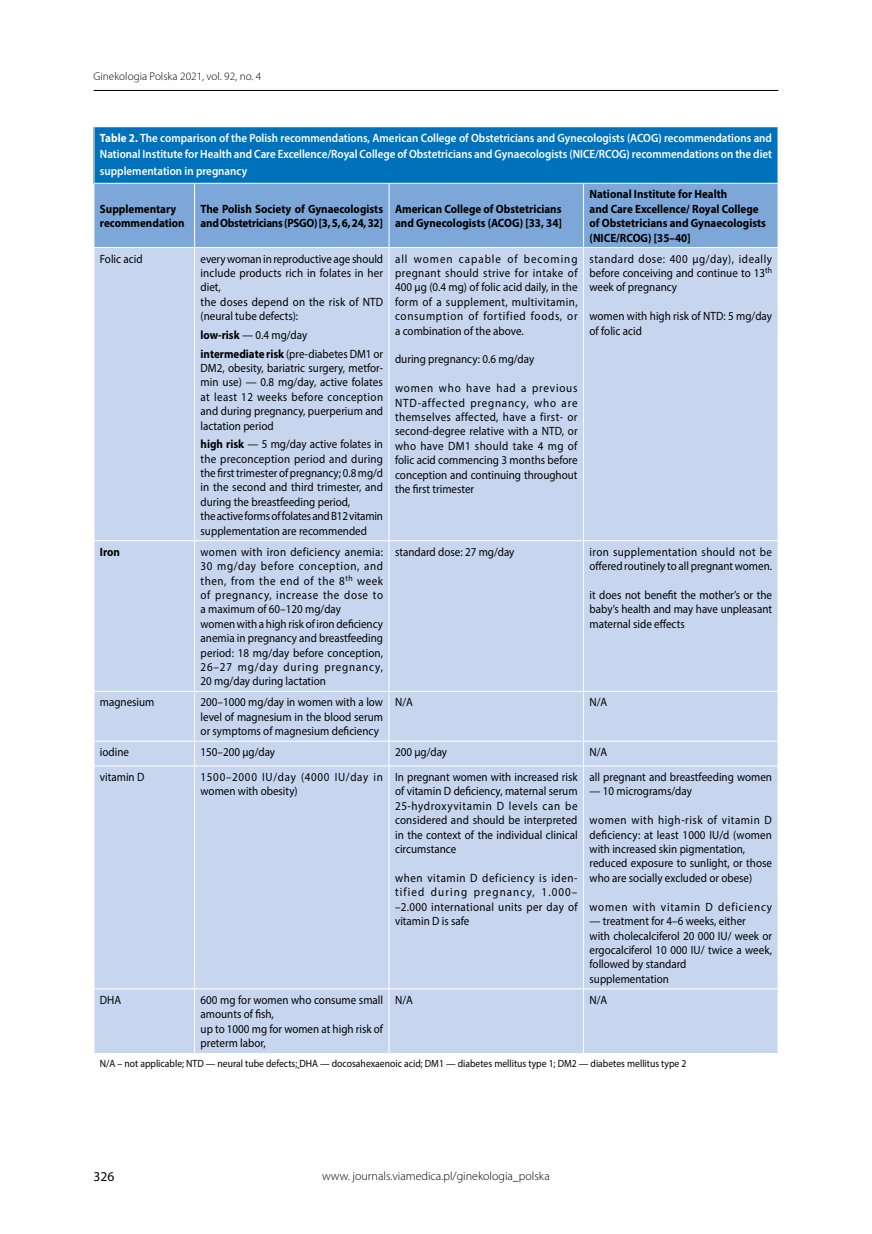
<style>
.page{position:relative;width:872px;height:1234px;background:#fff}
.page>*{position:absolute;margin:0;border:0;box-sizing:border-box;transform-origin:0 0}
.t1{font:13.5px "Myriad Pro";color:#000}
.t2{font:12px/14.4px "Myriad Pro";color:#000;scale:.92 1}
.t3{font:600 12px/16.5px "Myriad Pro";color:#fff;text-align:justify;scale:.92 1}
.t4{font:700 12px/14.4px "Myriad Pro";color:#000;scale:.92 1}
.t5{font:12px/14.4px "Myriad Pro";letter-spacing:.055em;color:#000;scale:.92 1}
.t6{font:300 12px "Myriad Pro";color:#000}
.t7{font:12px "Myriad Pro";letter-spacing:.07em;color:#000;scale:.92 1}
.t8{font:300 11.25px "Myriad Pro";color:#000}
.t9{font:10.5px "Myriad Pro";color:#000;scale:.92 1}
.s1{font-weight:700}
</style>
<div class="page">
<hr style="left:94px;top:90px;width:684px;height:1px;background:#000">
<div style="left:94px;top:127px;width:684px;height:56px;background:#0072bc"></div>
<div style="left:95px;top:184px;width:682px;height:63px;background:#7da7d8"></div>
<div style="left:95px;top:248px;width:682px;height:804px;background:#c7d6ee"></div>
<hr style="left:194px;top:184px;width:1px;height:63px;background:#fff">
<hr style="left:389px;top:184px;width:1px;height:63px;background:#fff">
<hr style="left:583px;top:184px;width:1px;height:63px;background:#fff">
<hr style="left:194px;top:248px;width:1px;height:292px;background:#fff">
<hr style="left:389px;top:248px;width:1px;height:292px;background:#fff">
<hr style="left:583px;top:248px;width:1px;height:292px;background:#fff">
<hr style="left:94px;top:540px;width:101px;height:1px;background:#fff">
<hr style="left:195px;top:540px;width:194px;height:1px;background:#fff">
<hr style="left:194px;top:541px;width:1px;height:150px;background:#fff">
<hr style="left:389px;top:540px;width:194px;height:1px;background:#fff">
<hr style="left:389px;top:541px;width:1px;height:150px;background:#fff">
<hr style="left:583px;top:540px;width:195px;height:1px;background:#fff">
<hr style="left:583px;top:541px;width:1px;height:150px;background:#fff">
<hr style="left:94px;top:691px;width:101px;height:1px;background:#fff">
<hr style="left:195px;top:691px;width:194px;height:1px;background:#fff">
<hr style="left:194px;top:691px;width:1px;height:49px;background:#fff">
<hr style="left:389px;top:691px;width:194px;height:1px;background:#fff">
<hr style="left:389px;top:691px;width:1px;height:49px;background:#fff">
<hr style="left:583px;top:691px;width:195px;height:1px;background:#fff">
<hr style="left:583px;top:691px;width:1px;height:49px;background:#fff">
<hr style="left:94px;top:740px;width:101px;height:1px;background:#fff">
<hr style="left:195px;top:740px;width:194px;height:1px;background:#fff">
<svg style="left:194px;top:741px;width:1px;height:24px"></svg>
<hr style="left:389px;top:740px;width:194px;height:1px;background:#fff">
<svg style="left:389px;top:741px;width:1px;height:24px"></svg>
<hr style="left:583px;top:740px;width:195px;height:1px;background:#fff">
<svg style="left:583px;top:741px;width:1px;height:24px"></svg>
<hr style="left:94px;top:765px;width:101px;height:1px;background:#fff">
<hr style="left:195px;top:765px;width:194px;height:1px;background:#fff">
<hr style="left:194px;top:766px;width:1px;height:222px;background:#fff">
<hr style="left:389px;top:765px;width:194px;height:1px;background:#fff">
<hr style="left:389px;top:766px;width:1px;height:222px;background:#fff">
<hr style="left:583px;top:765px;width:195px;height:1px;background:#fff">
<hr style="left:583px;top:766px;width:1px;height:222px;background:#fff">
<hr style="left:94px;top:988px;width:101px;height:1px;background:#fff">
<hr style="left:195px;top:988px;width:194px;height:1px;background:#fff">
<hr style="left:194px;top:988px;width:1px;height:64px;background:#fff">
<hr style="left:389px;top:988px;width:194px;height:1px;background:#fff">
<hr style="left:389px;top:988px;width:1px;height:64px;background:#fff">
<hr style="left:583px;top:988px;width:195px;height:1px;background:#fff">
<hr style="left:583px;top:988px;width:1px;height:64px;background:#fff">
<svg style="left:94px;top:741px;width:1px;height:24px"></svg>
<svg style="left:777px;top:741px;width:1px;height:24px"></svg>
<hr style="left:94px;top:127px;width:1px;height:56px;background:#fff">
<hr style="left:777px;top:127px;width:1px;height:56px;background:#fff">
<p class="t8" style="left:94px;top:71px;width:169px">Ginekologia Polska 2021, vol. 92, no. 4</p>
<p class="t3" style="left:100px;top:129px;width:732px"><span class="s1">Table 2.</span> The comparison of the Polish recommendations, American College of Obstetricians and Gynecologists (ACOG) recommendations and National Institute for Health and Care Excellence/Royal College of Obstetricians and Gynaecologists (NICE/RCOG) recommendations on the diet supplementation in pregnancy</p>
<p class="t4" style="left:100px;top:201px;width:94px">Supplementary recommendation</p>
<p class="t4" style="left:201px;top:201px;width:200px">The Polish Society of Gynaecologists and Obstetricians (PSGO) [3, 5, 6, 24, 32]</p>
<p class="t4" style="left:395px;top:201px;width:183px">American College of Obstetricians and Gynecologists (ACOG) [33, 34]</p>
<p class="t4" style="left:589px;top:187px;width:193px">National Institute for Health<br>and Care Excellence/ Royal College of Obstetricians and Gynaecologists (NICE/RCOG) [35–40]</p>
<p class="t2" style="left:100px;top:251px;width:48px">Folic acid</p>
<p class="t2" style="left:201px;top:251px;width:200px">every woman in reproductive age should include products rich in folates in her diet,<br>the doses depend on the risk of NTD (neural tube defects):</p>
<p class="t2" style="left:201px;top:325px;width:200px;line-height:18.6px"><span class="s1">low-risk</span> — 0.4 mg/day<br><span class="s1">intermediate risk</span> (pre-diabetes DM1 or</p>
<p class="t2" style="left:201px;top:360px;width:200px;text-align:justify">DM2, obesity, bariatric surgery, metfor&shy;min use) — 0.8 mg/day, active folates at least 12 weeks before conception and during pregnancy, puerperium and lactation period</p>
<p class="t2" style="left:201px;top:436px;width:200px"><span class="s1">high risk</span> — 5 mg/day active folates in the preconception period and during the first trimester of pregnancy; 0.8 mg/d in the second and third trimester, and during the breastfeeding period,<br>the active forms of folates and B12 vitamin supplementation are recommended</p>
<p class="t2" style="left:395px;top:251px;width:200px;text-align:justify">all women capable of becoming pregnant should strive for intake of 400 μg (0.4 mg) of folic acid daily, in the form of a supplement, multivitamin, consumption of fortified foods, or a combination of the above.</p>
<p class="t2" style="left:395px;top:352px;width:153px">during pregnancy: 0.6 mg/day</p>
<p class="t2" style="left:395px;top:381px;width:200px;text-align:justify">women who have had a previous NTD-affected pregnancy, who are themselves affected, have a first- or second-degree relative with a NTD, or who have DM1 should take 4 mg of folic acid commencing 3 months before conception and continuing throughout the first trimester</p>
<p class="t2" style="left:589px;top:251px;width:200px;text-align:justify">standard dose: 400 μg/day), ideally before conceiving and continue to 13<sup>th </sup>week of pregnancy</p>
<p class="t2" style="left:589px;top:309px;width:200px">women with high risk of NTD: 5 mg/day of folic acid</p>
<p class="t4" style="left:100px;top:544px;width:23px">Iron</p>
<p class="t2" style="left:201px;top:544px;width:200px">women with iron deficiency anemia:<br>30 mg/day before conception, and then, from the end of the 8<sup>th</sup> week of pregnancy, increase the dose to a maximum of 60–120 mg/day<br>women with a high risk of iron deficiency anemia in pregnancy and breastfeeding period: 18 mg/day before conception, 26–27 mg/day during pregnancy, 20 mg/day during lactation</p>
<p class="t2" style="left:395px;top:544px;width:131px">standard dose: 27 mg/day</p>
<p class="t2" style="left:589px;top:544px;width:200px">iron supplementation should not be offered routinely to all pregnant women.</p>
<p class="t2" style="left:589px;top:587px;width:200px;text-align:justify">it does not benefit the mother’s or the baby’s health and may have unpleasant maternal side effects</p>
<p class="t2" style="left:100px;top:694px;width:61px">magnesium</p>
<p class="t2" style="left:201px;top:694px;width:200px;text-align:justify">200–1000 mg/day in women with a low level of magnesium in the blood serum or symptoms of magnesium deficiency</p>
<p class="t2" style="left:395px;top:694px;width:21px">N/A</p>
<p class="t2" style="left:589px;top:694px;width:21px">N/A</p>
<p class="t2" style="left:100px;top:744px;width:33px">iodine</p>
<p class="t2" style="left:201px;top:744px;width:83px">150–200 µg/day</p>
<p class="t2" style="left:395px;top:744px;width:58px">200 µg/day</p>
<p class="t2" style="left:589px;top:744px;width:21px">N/A</p>
<p class="t2" style="left:100px;top:769px;width:50px">vitamin D</p>
<p class="t5" style="left:201px;top:769px;width:200px">1500–2000 IU/day (4000 IU/day in women with obesity)</p>
<p class="t2" style="left:395px;top:769px;width:200px;text-align:justify">In pregnant women with increased risk of vitamin D deficiency, maternal serum 25-hydroxyvitamin D levels can be considered and should be interpreted in the context of the individual clinical circumstance</p>
<p class="t2" style="left:395px;top:870px;width:200px;text-align:justify">when vitamin D deficiency is iden&shy;tified during pregnancy, 1.000– –2.000 international units per day of vitamin D is safe</p>
<p class="t2" style="left:589px;top:769px;width:200px">all pregnant and breastfeeding women</p>
<p class="t2" style="left:589px;top:783px;width:113px">— 10 micrograms/day</p>
<p class="t2" style="left:589px;top:812px;width:200px">women with high-risk of vitamin D deficiency: at least 1000 IU/d (women with increased skin pigmentation, reduced exposure to sunlight, or those who are socially excluded or obese)</p>
<p class="t7" style="left:589px;top:899px;width:200px">women with vitamin D deficiency</p>
<p class="t2" style="left:589px;top:913px;width:200px">— treatment for 4–6 weeks, either<br>with cholecalciferol 20 000 IU/ week or ergocalciferol 10 000 IU/ twice a week, followed by standard<br>supplementation</p>
<p class="t2" style="left:100px;top:992px;width:25px">DHA</p>
<p class="t2" style="left:201px;top:992px;width:200px">600 mg for women who consume small amounts of fish,<br>up to 1000 mg for women at high risk of preterm labor,</p>
<p class="t2" style="left:395px;top:992px;width:21px">N/A</p>
<p class="t2" style="left:589px;top:992px;width:21px">N/A</p>
<p class="t9" style="left:100px;top:1056px;width:639px">N/A – not applicable; NTD — neural tube defects; DHA — docosahexaenoic acid; DM1 — diabetes mellitus type 1; DM2 — diabetes mellitus type 2</p>
<p class="t1" style="left:94px;top:1168px;width:22px">326</p>
<p class="t6" style="left:322px;top:1169px;width:229px">www. journals.viamedica.pl/ginekologia_polska</p>
</div>
